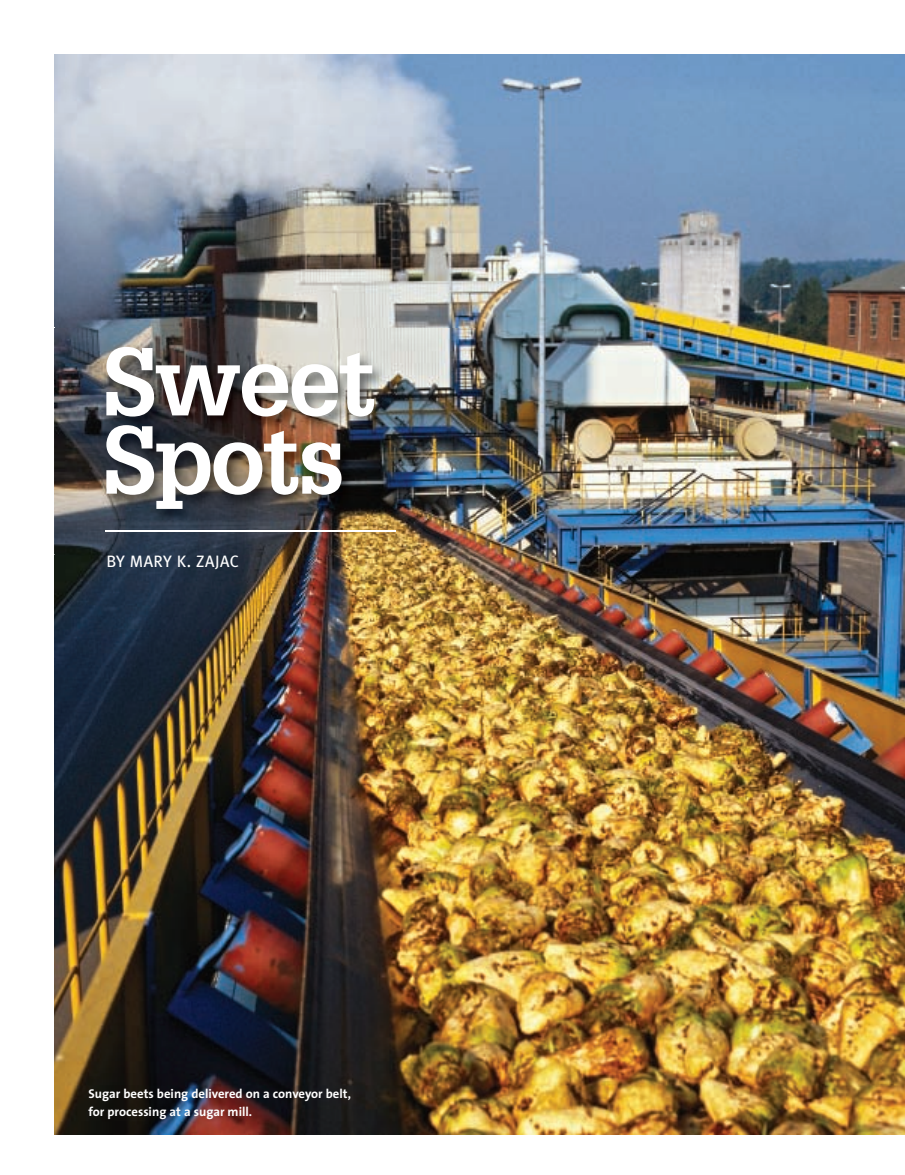
<style>
.page{position:relative;width:905px;height:1175px;background:#fff}
.page>*{position:absolute;margin:0;border:0;box-sizing:border-box;transform-origin:0 0}
.t1{font:700 94.05px/78.2px "Glypha";letter-spacing:-.03em;color:#fff}
.t2{font:16.5px "Meta Plus Book Caps";letter-spacing:.025em;color:#fff}
.t3{font:700 12.75px/18px "The Sans";color:#fff}
</style>
<div class="page">
<img style="left:54px;top:54px;width:850px;height:1080px">
<img style="left:54px;top:328px;width:422px;height:226px">
<img style="left:105px;top:531px;width:290px;height:1px">
<h1 class="t1" style="left:103px;top:344px;width:275px">Sweet<br>Spots</h1>
<p class="t2" style="left:106px;top:552px;width:134px">BY MARY K. ZAJAC</p>
<p class="t3" style="left:88px;top:1086px;width:264px">Sugar beets being delivered on a conveyor belt, for processing at a sugar mill.</p>
</div>
